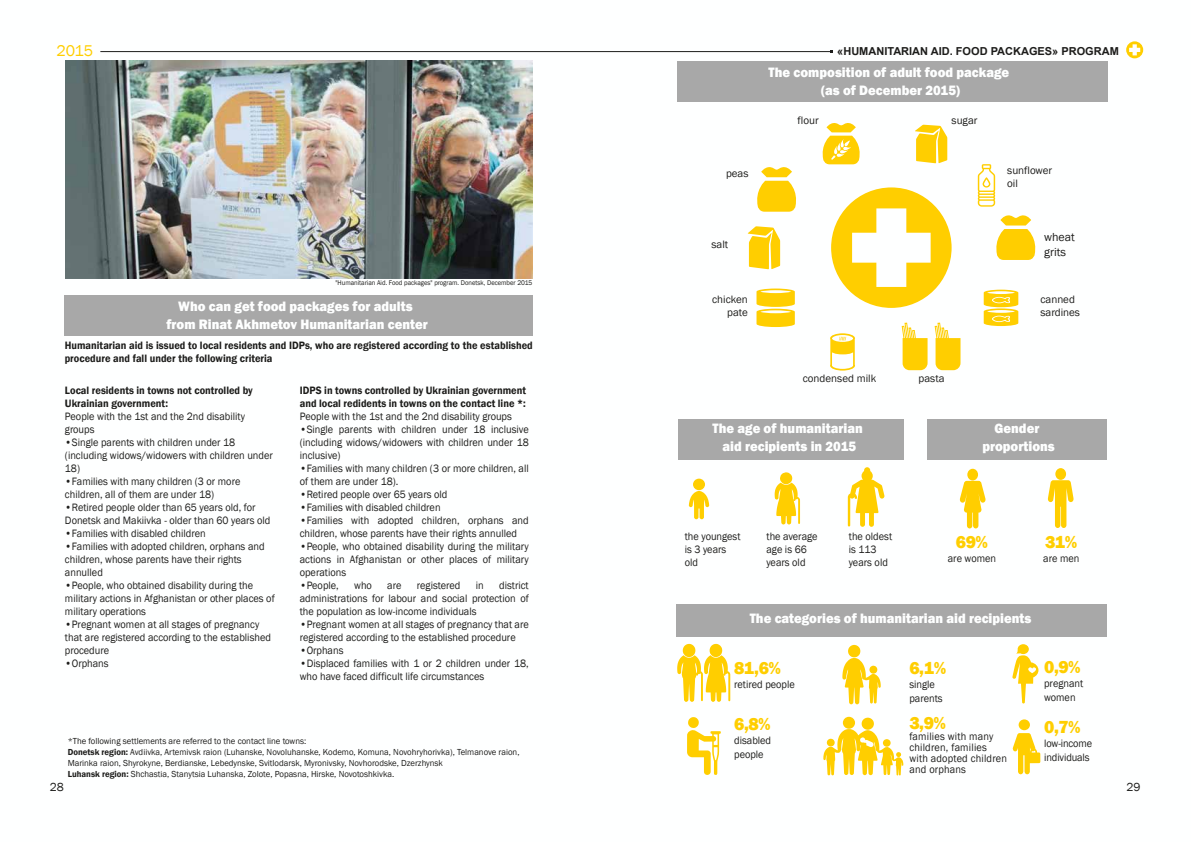
<style>
.page{position:relative;width:1191px;height:842px;background:#fff}
.page>*{position:absolute;margin:0;border:0;box-sizing:border-box;transform-origin:0 0}
.t1{font:800 18px "Franklin Gothic";color:#ffce00}
.t2{font:16px "Franklin Gothic";color:#ffce00}
.t3{font:800 14px/18px "Franklin Gothic";color:#feffff;text-align:center;scale:.94 1}
.t4{font:12px/15px "Franklin Gothic";color:#1d1d1b}
.t5{font:11px/13px "Franklin Gothic";color:#1d1d1b;scale:.94 1}
.t6{font:600 11px/13px "Franklin Gothic";color:#1d1d1b;scale:.94 1}
.t7{font:11px/13px "Franklin Gothic";color:#1d1d1b}
.t8{font:11px/11px "Franklin Gothic";letter-spacing:.02em;color:#1d1d1b;scale:.94 1}
.t9{font:700 11px "Arial";color:#1d1d1b}
.t10{font:9px/11px "Franklin Gothic";color:#1d1d1b}
.t11{font:7px "Franklin Gothic";color:#1d1d1b;scale:.94 1}
.s1{font-weight:600}
</style>
<div class="page">
<svg style="left:1126px;top:41px;width:17px;height:17px"></svg>
<svg style="left:1129px;top:44px;width:11px;height:11px"></svg>
<hr style="left:100px;top:51px;width:732px;height:1px;background:#1d1d1b">
<img style="left:65px;top:60px;width:468px;height:218px">
<div style="left:65px;top:295px;width:468px;height:41px;background:#a8a8a8"></div>
<svg style="left:677px;top:644px;width:53px;height:58px"></svg>
<svg style="left:687px;top:717px;width:33px;height:58px"></svg>
<svg style="left:823px;top:717px;width:80px;height:58px"></svg>
<svg style="left:842px;top:645px;width:38px;height:59px"></svg>
<svg style="left:1012px;top:644px;width:26px;height:59px"></svg>
<svg style="left:1012px;top:733px;width:28px;height:41px"></svg>
<div style="left:1018px;top:719px;width:12px;height:11px;background:#ffce00;border-radius:50%"></div>
<div style="left:676px;top:604px;width:431px;height:32px;background:#a8a8a8"></div>
<svg style="left:848px;top:467px;width:36px;height:60px"></svg>
<div style="left:678px;top:419px;width:225px;height:40px;background:#a8a8a8"></div>
<div style="left:693px;top:479px;width:12px;height:11px;background:#ffce00;border-radius:50%"></div>
<svg style="left:689px;top:491px;width:20px;height:28px"></svg>
<svg style="left:774px;top:472px;width:26px;height:52px"></svg>
<div style="left:927px;top:419px;width:180px;height:40px;background:#a8a8a8"></div>
<div style="left:967px;top:469px;width:11px;height:11px;background:#ffce00;border-radius:50%"></div>
<svg style="left:960px;top:481px;width:25px;height:47px"></svg>
<div style="left:1055px;top:468px;width:11px;height:12px;background:#ffce00;border-radius:50%"></div>
<svg style="left:1048px;top:480px;width:25px;height:48px"></svg>
<div style="left:677px;top:61px;width:430px;height:41px;background:#a8a8a8"></div>
<svg style="left:977px;top:164px;width:18px;height:43px"></svg>
<svg style="left:757px;top:167px;width:39px;height:45px"></svg>
<svg style="left:748px;top:226px;width:32px;height:43px"></svg>
<svg style="left:822px;top:123px;width:38px;height:41px"></svg>
<svg style="left:901px;top:323px;width:26px;height:47px"></svg>
<svg style="left:830px;top:333px;width:25px;height:38px"></svg>
<div style="left:831px;top:187px;width:120px;height:121px;background:#ffce00;border-radius:50%"></div>
<svg style="left:852px;top:208px;width:78px;height:79px"></svg>
<svg style="left:996px;top:215px;width:40px;height:45px"></svg>
<svg style="left:915px;top:125px;width:32px;height:38px"></svg>
<svg style="left:983px;top:290px;width:35px;height:36px"></svg>
<svg style="left:934px;top:323px;width:26px;height:47px"></svg>
<svg style="left:756px;top:289px;width:39px;height:38px"></svg>
<h2 class="t2" style="left:56px;top:41px;width:38px">2015</h2>
<p class="t9" style="left:837px;top:44px;width:283px">«HUMANITARIAN AID. FOOD PACKAGES» PROGRAM</p>
<p class="t11" style="left:335px;top:278px;width:211px">"Humanitarian Aid. Food packages" program. Donetsk, December 2015</p>
<p class="t3" style="left:166px;top:297px;width:279px">Who can get food packages for adults from Rinat Akhmetov Humanitarian center</p>
<p class="t6" style="left:65px;top:339px;width:499px">Humanitarian aid is issued to local residents and IDPs, who are registered according to the established procedure and fall under the following criteria</p>
<p class="t6" style="left:65px;top:384px;width:201px">Local residents in towns not controlled by<br>Ukrainian government:</p>
<p class="t5" style="left:65px;top:410px;width:193px">People with the 1st and the 2nd disability groups</p>
<p class="t5" style="left:65px;top:436px;width:223px">•Single parents with children under 18 (including widows/widowers with children under<br>18)</p>
<p class="t5" style="left:65px;top:475px;width:188px">•Families with many children (3 or more children, all of them are under 18)</p>
<p class="t5" style="left:65px;top:501px;width:220px">•Retired people older than 65 years old, for<br>Donetsk and Makiivka - older than 60 years old</p>
<p class="t5" style="left:65px;top:527px;width:151px">•Families with disabled children</p>
<p class="t5" style="left:65px;top:540px;width:214px">•Families with adopted children, orphans and children, whose parents have their rights annulled</p>
<p class="t5" style="left:65px;top:579px;width:225px">•People, who obtained disability during the military actions in Afghanistan or other places of military operations</p>
<p class="t5" style="left:65px;top:618px;width:221px">•Pregnant women at all stages of pregnancy that are registered according to the established procedure</p>
<p class="t5" style="left:65px;top:657px;width:48px">•Orphans</p>
<p class="t6" style="left:300px;top:384px;width:242px">IDPS in towns controlled by Ukrainian government and local redidents in towns on the contact line *:</p>
<p class="t5" style="left:300px;top:410px;width:227px">People with the 1st and the 2nd disability groups</p>
<p class="t5" style="left:300px;top:423px;width:245px;text-align:justify">•Single parents with children under 18 inclusive (including widows/widowers with children under 18 inclusive)</p>
<p class="t5" style="left:300px;top:462px;width:245px">•Families with many children (3 or more children, all of them are under 18).</p>
<p class="t5" style="left:300px;top:488px;width:159px">•Retired people over 65 years old</p>
<p class="t5" style="left:300px;top:501px;width:151px">•Families with disabled children</p>
<p class="t5" style="left:300px;top:514px;width:245px">•Families with adopted children, orphans and children, whose parents have their rights annulled</p>
<p class="t5" style="left:300px;top:540px;width:245px;text-align:justify">•People, who obtained disability during the military actions in Afghanistan or other places of military operations</p>
<p class="t5" style="left:300px;top:579px;width:43px">•People,</p>
<p class="t5" style="left:354px;top:579px;width:20px">who</p>
<p class="t5" style="left:387px;top:579px;width:17px">are</p>
<p class="t5" style="left:417px;top:579px;width:48px">registered</p>
<p class="t5" style="left:476px;top:579px;width:10px">in</p>
<p class="t5" style="left:300px;top:579px;width:245px;text-align:justify;text-indent:199px">district administrations for labour and social protection of the population as low-income individuals</p>
<p class="t5" style="left:300px;top:618px;width:245px">•Pregnant women at all stages of pregnancy that are registered according to the established procedure</p>
<p class="t5" style="left:300px;top:644px;width:48px">•Orphans</p>
<p class="t5" style="left:300px;top:657px;width:245px">•Displaced families with 1 or 2 children under 18, who have faced difficult life circumstances</p>
<p class="t10" style="left:68px;top:736px;width:453px">*The following settlements are referred to the contact line towns:<br><span class="s1">Donetsk region:</span> Avdiivka, Artemivsk raion (Luhanske, Novoluhanske, Kodemo, Komuna, Novohryhorivka), Telmanove raion, Marinka raion, Shyrokyne, Berdianske, Lebedynske, Svitlodarsk, Myronivsky, Novhorodske, Dzerzhynsk<br><span class="s1">Luhansk region:</span> Shchastia, Stanytsia Luhanska, Zolote, Popasna, Hirske, Novotoshkivka.</p>
<p class="t7" style="left:726px;top:167px;width:24px">peas</p>
<p class="t7" style="left:711px;top:238px;width:18px">salt</p>
<p class="t7" style="left:712px;top:293px;width:37px;text-align:right">chicken pate</p>
<p class="t3" style="left:768px;top:63px;width:258px">The composition of adult food package (as of December 2015)</p>
<p class="t7" style="left:797px;top:114px;width:23px">flour</p>
<p class="t7" style="left:951px;top:114px;width:27px">sugar</p>
<p class="t7" style="left:1007px;top:164px;width:46px">sunflower oil</p>
<p class="t4" style="left:1044px;top:230px;width:32px">wheat grits</p>
<p class="t7" style="left:1040px;top:293px;width:41px">canned sardines</p>
<p class="t7" style="left:802px;top:372px;width:75px">condensed milk</p>
<p class="t7" style="left:918px;top:372px;width:28px">pasta</p>
<p class="t3" style="left:712px;top:419px;width:161px">The age of humanitarian aid recipients in 2015</p>
<p class="t5" style="left:685px;top:530px;width:61px">the youngest is 3 years old</p>
<p class="t5" style="left:766px;top:530px;width:56px">the average age is 66 years old</p>
<p class="t5" style="left:849px;top:530px;width:48px">the oldest is 113 years old</p>
<p class="t3" style="left:982px;top:419px;width:79px">Gender proportions</p>
<h1 class="t1" style="left:955px;top:530px;width:34px">69%</h1>
<p class="t5" style="left:947px;top:552px;width:53px">are women</p>
<h1 class="t1" style="left:1045px;top:530px;width:33px">31%</h1>
<p class="t5" style="left:1043px;top:552px;width:40px">are men</p>
<p class="t3" style="left:749px;top:610px;width:301px">The categories of humanitarian aid recipients</p>
<h1 class="t1" style="left:734px;top:656px;width:48px">81,6%</h1>
<p class="t5" style="left:734px;top:678px;width:66px">retired people</p>
<h1 class="t1" style="left:734px;top:712px;width:38px">6,8%</h1>
<p class="t5" style="left:734px;top:733px;width:41px;line-height:14px">disabled people</p>
<h1 class="t1" style="left:909px;top:657px;width:38px">6,1%</h1>
<p class="t5" style="left:909px;top:678px;width:37px;line-height:14px">single parents</p>
<h1 class="t1" style="left:909px;top:712px;width:38px">3,9%</h1>
<p class="t8" style="left:909px;top:731px;width:105px">families with many children, families with adopted children and orphans</p>
<h1 class="t1" style="left:1044px;top:655px;width:38px">0,9%</h1>
<p class="t5" style="left:1044px;top:676px;width:43px;line-height:14px">pregnant women</p>
<h1 class="t1" style="left:1044px;top:715px;width:38px">0,7%</h1>
<p class="t5" style="left:1044px;top:737px;width:53px;line-height:14px">low-income individuals</p>
<p class="t4" style="left:50px;top:779px;width:16px">28</p>
<p class="t4" style="left:1126px;top:779px;width:16px">29</p>
</div>
